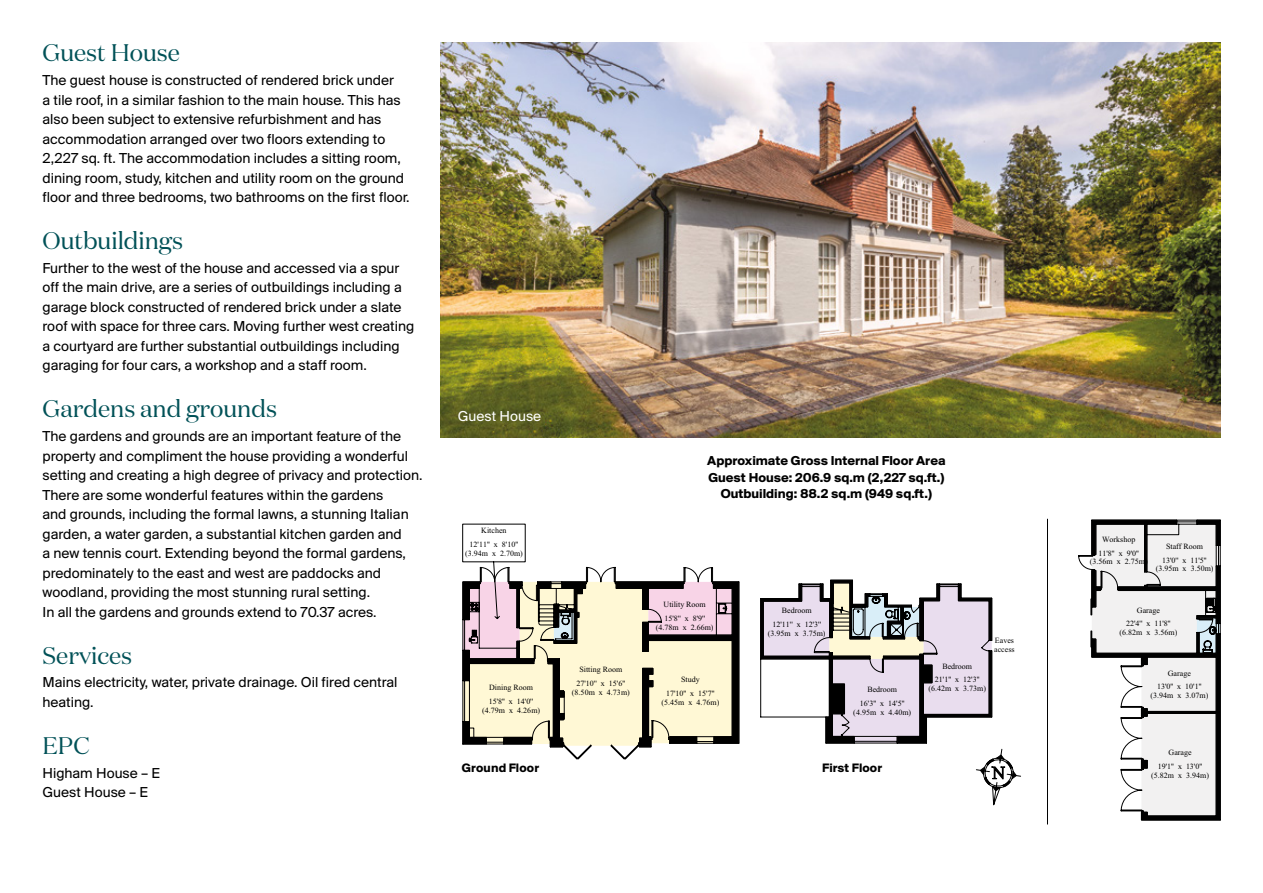
<style>
.page{position:relative;width:1263px;height:893px;background:#fff}
.page>*{position:absolute;margin:0;border:0;box-sizing:border-box;transform-origin:0 0}
.t1{font:24px "Domaine Disp";color:#005157}
.t2{font:15px/19.5px "Suisse BP Intl";color:#000}
.t3{font:15px "Suisse BP Intl";color:#fff}
.t4{font:700 13.5px/16.5px "Suisse BP Intl";color:#000;text-align:center}
.t5{font:700 12.75px "Suisse BP Intl";letter-spacing:.01em;color:#000}
.t6{font:7.95px/8.9px "Times New Roman";color:#000;text-align:center}
</style>
<div class="page">
<svg style="left:1078px;top:520px;width:142px;height:300px"></svg>
<svg style="left:462px;top:519px;width:586px;height:305px"></svg>
<svg style="left:976px;top:749px;width:45px;height:58px"></svg>
<img style="left:441px;top:43px;width:779px;height:395px">
<h1 class="t1" style="left:43px;top:38px;width:139px">Guest House</h1>
<p class="t2" style="left:43px;top:70px;width:368px">The guest house is constructed of rendered brick under<br>a tile roof, in a similar fashion to the main house. This has also been subject to extensive refurbishment and has accommodation arranged over two floors extending to 2,227 sq. ft. The accommodation includes a sitting room, dining room, study, kitchen and utility room on the ground floor and three bedrooms, two bathrooms on the first floor.</p>
<h1 class="t1" style="left:43px;top:226px;width:142px">Outbuildings</h1>
<p class="t2" style="left:43px;top:258px;width:373px">Further to the west of the house and accessed via a spur off the main drive, are a series of outbuildings including a garage block constructed of rendered brick under a slate roof with space for three cars. Moving further west creating a courtyard are further substantial outbuildings including garaging for four cars, a workshop and a staff room.</p>
<h1 class="t1" style="left:43px;top:394px;width:236px">Gardens and grounds</h1>
<p class="t2" style="left:43px;top:426px;width:382px">The gardens and grounds are an important feature of the property and compliment the house providing a wonderful setting and creating a high degree of privacy and protection.<br>There are some wonderful features within the gardens<br>and grounds, including the formal lawns, a stunning Italian garden, a water garden, a substantial kitchen garden and<br>a new tennis court. Extending beyond the formal gardens, predominately to the east and west are paddocks and woodland, providing the most stunning rural setting.<br>In all the gardens and grounds extend to 70.37 acres.</p>
<h1 class="t1" style="left:43px;top:640px;width:91px">Services</h1>
<p class="t2" style="left:43px;top:672px;width:356px">Mains electricity, water, private drainage. Oil fired central heating.</p>
<h1 class="t1" style="left:43px;top:730px;width:49px">EPC</h1>
<p class="t2" style="left:43px;top:763px;width:119px">Higham House – E<br>Guest House – E</p>
<p class="t3" style="left:458px;top:407px;width:85px">Guest House</p>
<p class="t6" style="left:481px;top:526px;width:27px">Kitchen</p>
<p class="t6" style="left:465px;top:540px;width:59px">12'11'' x 8'10'' (3.94m x 2.70m)</p>
<p class="t6" style="left:489px;top:683px;width:45px">Dining Room</p>
<p class="t6" style="left:482px;top:697px;width:59px">15'8'' x 14'0'' (4.79m x 4.26m)</p>
<p class="t4" style="left:707px;top:452px;width:240px">Approximate Gross Internal Floor Area<br>Guest House: 206.9 sq.m (2,227 sq.ft.)<br>Outbuilding: 88.2 sq.m (949 sq.ft.)</p>
<p class="t6" style="left:579px;top:665px;width:44px">Sitting Room</p>
<p class="t6" style="left:572px;top:679px;width:59px">27'10'' x 15'6'' (8.50m x 4.73m)</p>
<p class="t6" style="left:663px;top:600px;width:44px">Utility Room</p>
<p class="t6" style="left:656px;top:614px;width:59px">15'8'' x 8'9'' (4.78m x 2.66m)</p>
<p class="t6" style="left:681px;top:675px;width:20px">Study</p>
<p class="t6" style="left:661px;top:689px;width:59px">17'10'' x 15'7'' (5.45m x 4.76m)</p>
<p class="t6" style="left:782px;top:606px;width:31px">Bedroom</p>
<p class="t6" style="left:768px;top:619px;width:59px">12'11'' x 12'3'' (3.95m x 3.75m)</p>
<p class="t6" style="left:867px;top:685px;width:31px">Bedroom</p>
<p class="t6" style="left:853px;top:699px;width:59px">16'3'' x 14'5'' (4.95m x 4.40m)</p>
<p class="t6" style="left:942px;top:661px;width:31px">Bedroom</p>
<p class="t6" style="left:928px;top:675px;width:59px">21'1'' x 12'3'' (6.42m x 3.73m)</p>
<p class="t6" style="left:994px;top:636px;width:22px;text-align:left">Eaves access</p>
<p class="t5" style="left:462px;top:760px;width:79px">Ground Floor</p>
<p class="t5" style="left:822px;top:760px;width:61px">First Floor</p>
<p class="t6" style="left:1102px;top:535px;width:35px">Workshop</p>
<p class="t6" style="left:1090px;top:548px;width:59px">11'8'' x 9'0'' (3.56m x 2.75m)</p>
<p class="t6" style="left:1166px;top:542px;width:39px">Staff Room</p>
<p class="t6" style="left:1156px;top:555px;width:59px">13'0'' x 11'5'' (3.95m x 3.50m)</p>
<p class="t6" style="left:1137px;top:605px;width:25px">Garage</p>
<p class="t6" style="left:1119px;top:619px;width:59px">22'4'' x 11'8'' (6.82m x 3.56m)</p>
<p class="t6" style="left:1168px;top:668px;width:25px">Garage</p>
<p class="t6" style="left:1150px;top:682px;width:59px">13'0'' x 10'1'' (3.94m x 3.07m)</p>
<p class="t6" style="left:1168px;top:748px;width:25px">Garage</p>
<p class="t6" style="left:1151px;top:761px;width:59px">19'1'' x 13'0'' (5.82m x 3.94m)</p>
</div>
